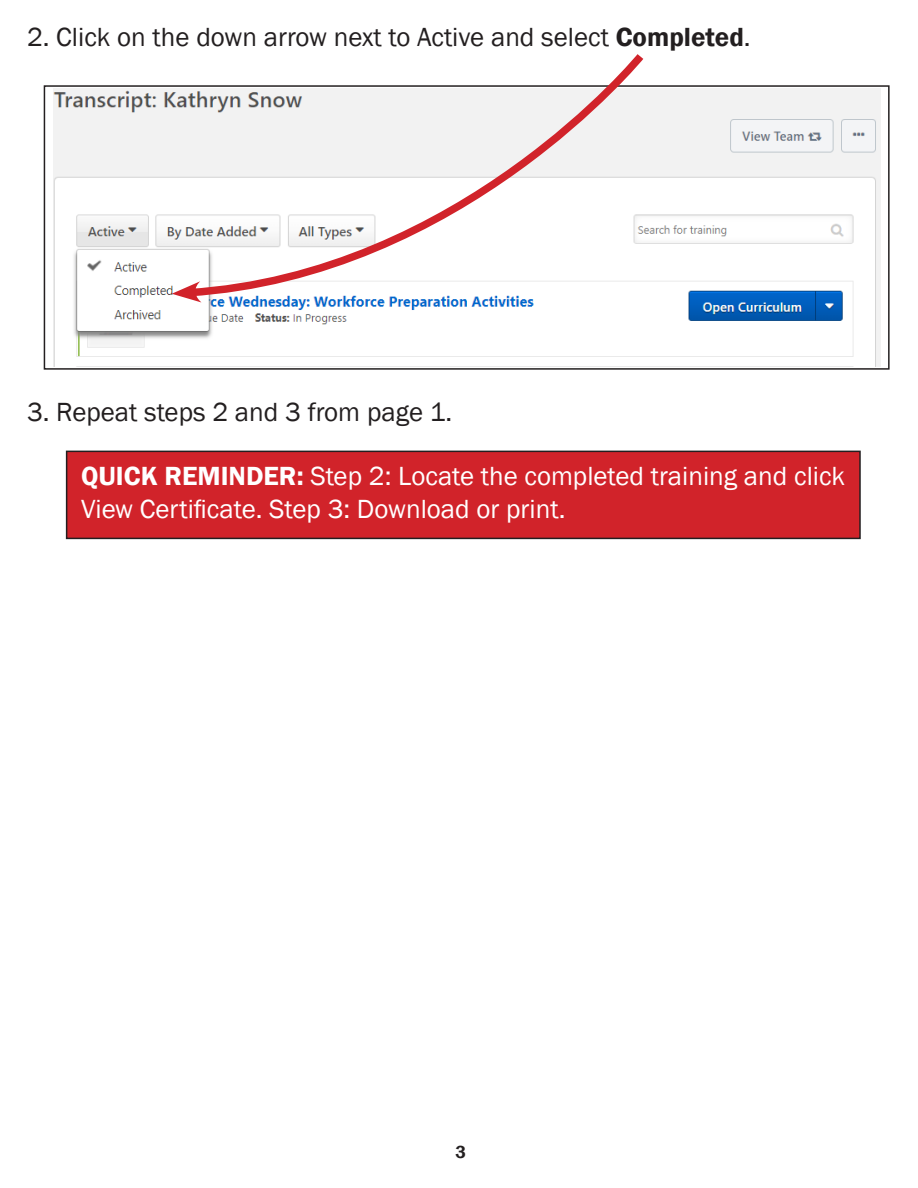
<style>
.page{position:relative;width:918px;height:1188px;background:#fff}
.page>*{position:absolute;margin:0;border:0;box-sizing:border-box;transform-origin:0 0}
.t1{font:27px/32.4px "Franklin Gothic";color:#fff}
.t2{font:27px "Franklin Gothic";color:#231f20}
.t3{font:600 18px "Franklin Gothic";color:#231f20}
.s1{font-weight:600}
</style>
<div class="page">
<div style="left:67px;top:451px;width:793px;height:87px;background:#d1232a"></div>
<div style="left:66px;top:451px;width:795px;height:88px;border:2px solid #231f20"></div>
<img style="left:53px;top:89px;width:827px;height:277px">
<div style="left:44px;top:85px;width:846px;height:285px;border:2px solid #231f20"></div>
<svg style="left:181px;top:54px;width:467px;height:247px"></svg>
<svg style="left:172px;top:281px;width:30px;height:22px"></svg>
<p class="t2" style="left:27px;top:20px;width:725px">2. Click on the down arrow next to Active and select <span class="s1">Completed</span>.</p>
<p class="t2" style="left:27px;top:395px;width:427px">3. Repeat steps 2 and 3 from page 1.</p>
<p class="t1" style="left:81px;top:461px;width:766px"><span class="s1">QUICK REMINDER:</span> Step 2: Locate the completed training and click<br>View Certificate. Step 3: Download or print.</p>
<p class="t3" style="left:456px;top:1140px;width:12px">3</p>
</div>
